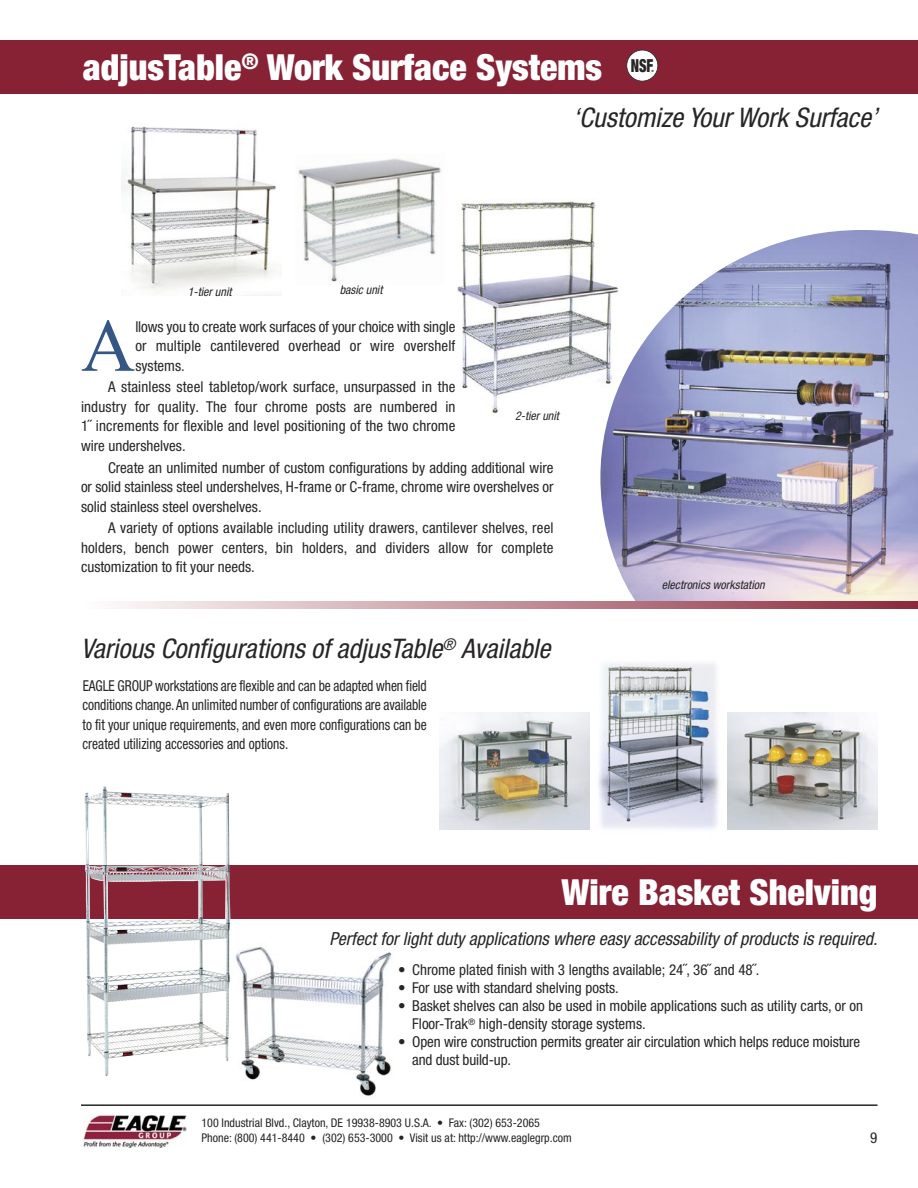
<style>
.page{position:relative;width:918px;height:1188px;background:#fff}
.page>*{position:absolute;margin:0;border:0;box-sizing:border-box;transform-origin:0 0}
.t1{font:75px "Times New Roman";color:#355785}
.t2{font:900 condensed 36px "Helvetica Neue LT Pro";color:#fff}
.t3{font:italic condensed 27px "Helvetica Neue LT Pro";color:#272526}
.t4{font:italic condensed 18px "Helvetica Neue LT Pro";color:#272526}
.t5{font:900 condensed 18px "Helvetica Neue LT Pro";color:#272526;scale:.78 1}
.t6{font:condensed 15px/19.5px "Helvetica Neue LT Pro";color:#272526;text-align:justify}
.t7{font:condensed 15px/19.5px "Helvetica Neue LT Pro";color:#272526;text-align:justify;scale:.9 1}
.t8{font:condensed 12px "Helvetica Neue LT Pro";color:#272526}
.t9{font:italic condensed 12px "Helvetica Neue LT Pro";color:#272526}
.t10{font:900 condensed 3px "Helvetica Neue LT Pro";color:#272526}
</style>
<div class="page">
<img style="left:236px;top:947px;width:156px;height:149px">
<hr style="left:81px;top:1104px;width:797px;height:2px;background:#272526">
<img style="left:83px;top:1115px;width:103px;height:33px">
<div style="left:0;top:40px;width:918px;height:54px;background:#872235"></div>
<img style="left:600px;top:230px;width:318px;height:372px">
<img style="left:121px;top:126px;width:160px;height:170px">
<div style="left:0;top:866px;width:918px;height:54px;background:#872235"></div>
<img style="left:298px;top:158px;width:143px;height:124px">
<img style="left:457px;top:198px;width:167px;height:221px">
<img style="left:598px;top:663px;width:121px;height:166px">
<img style="left:439px;top:712px;width:151px;height:118px">
<img style="left:727px;top:712px;width:151px;height:118px">
<img style="left:91px;top:795px;width:108px;height:258px">
<svg style="left:124px;top:602px;width:794px;height:7px;background:#c18e98"></svg>
<div style="left:627px;top:50px;width:31px;height:31px;background:#fff;border-radius:50%"></div>
<div style="left:626px;top:50px;width:32px;height:31px;border:2px solid #272526;border-radius:50%"></div>
<p class="t2" style="left:83px;top:54px;width:521px">adjusTable<sup>®</sup> Work Surface Systems</p>
<p class="t5" style="left:631px;top:59px;width:31px">NSF</p>
<p class="t10" style="left:651px;top:69px;width:4px">®</p>
<p class="t3" style="left:573px;top:108px;width:306px">‘Customize Your Work Surface’</p>
<p class="t9" style="left:188px;top:288px;width:45px">1-tier unit</p>
<p class="t9" style="left:340px;top:286px;width:44px">basic unit</p>
<p class="t1" style="left:81px;top:304px;width:56px">A</p>
<p class="t6" style="left:135px;top:318px;width:322px">llows you to create work surfaces of your choice with single or multiple cantilevered overhead or wire overshelf systems.</p>
<p class="t6" style="left:81px;top:379px;width:376px;text-indent:27px">A stain less steel tabletop/work surface, un sur passed in the industry for qual i ty. The four chrome posts are num bered in 1˝ incre ments for flexible and lev el positioning of the two chrome wire undershelves.</p>
<p class="t6" style="left:81px;top:459px;width:474px;text-indent:27px">Create an unlimited num ber of custom con fig u ra tions by adding additional wire or solid stain less steel undershelves, H-frame or C-frame, chrome wire overshelves or solid stain less steel overshelves.</p>
<p class="t6" style="left:81px;top:520px;width:474px;text-indent:27px">A variety of options available including utility drawers, cantilever shelves, reel holders, bench power centers, bin holders, and dividers allow for complete customization to fit your needs.</p>
<p class="t9" style="left:515px;top:412px;width:45px">2-tier unit</p>
<p class="t3" style="left:81px;top:639px;width:471px">Various Configurations of adjusTable<sup>®</sup> Available</p>
<p class="t7" style="left:83px;top:677px;width:384px">EAGLE GROUP workstations are flexible and can be adapted when field conditions change. An unlimited number of configurations are available to fit your unique requirements, and even more configurations can be created utilizing accessories and options.</p>
<p class="t9" style="left:662px;top:581px;width:104px">electronics workstation</p>
<p class="t2" style="left:561px;top:879px;width:318px">Wire Basket Shelving</p>
<p class="t4" style="left:330px;top:932px;width:549px">Perfect for light duty applications where easy accessability of products is required.</p>
<p class="t6" style="left:398px;top:961px;width:363px">• Chrome plated finish with 3 lengths available; 24˝, 36˝ and 48˝.</p>
<p class="t6" style="left:398px;top:979px;width:222px">• For use with standard shelving posts.</p>
<p class="t6" style="left:412px;top:998px;width:452px;line-height:18px;text-indent:-14px">• Basket shelves can also be used in mobile applications such as utility carts, or on<br>Floor-Trak<sup>®</sup> high-density storage systems.</p>
<p class="t6" style="left:412px;top:1034px;width:449px;line-height:18px;text-indent:-14px">• Open wire construction permits greater air circulation which helps reduce moisture and dust build-up.</p>
<p class="t8" style="left:201px;top:1119px;width:340px">100 Industrial Blvd., Clayton, DE 19938-8903 U.S.A. • Fax: (302) 653-2065</p>
<p class="t8" style="left:201px;top:1134px;width:372px">Phone: (800) 441-8440 • (302) 653-3000 • Visit us at: http://www.eaglegrp.com</p>
<p class="t6" style="left:870px;top:1129px;width:9px">9</p>
</div>
